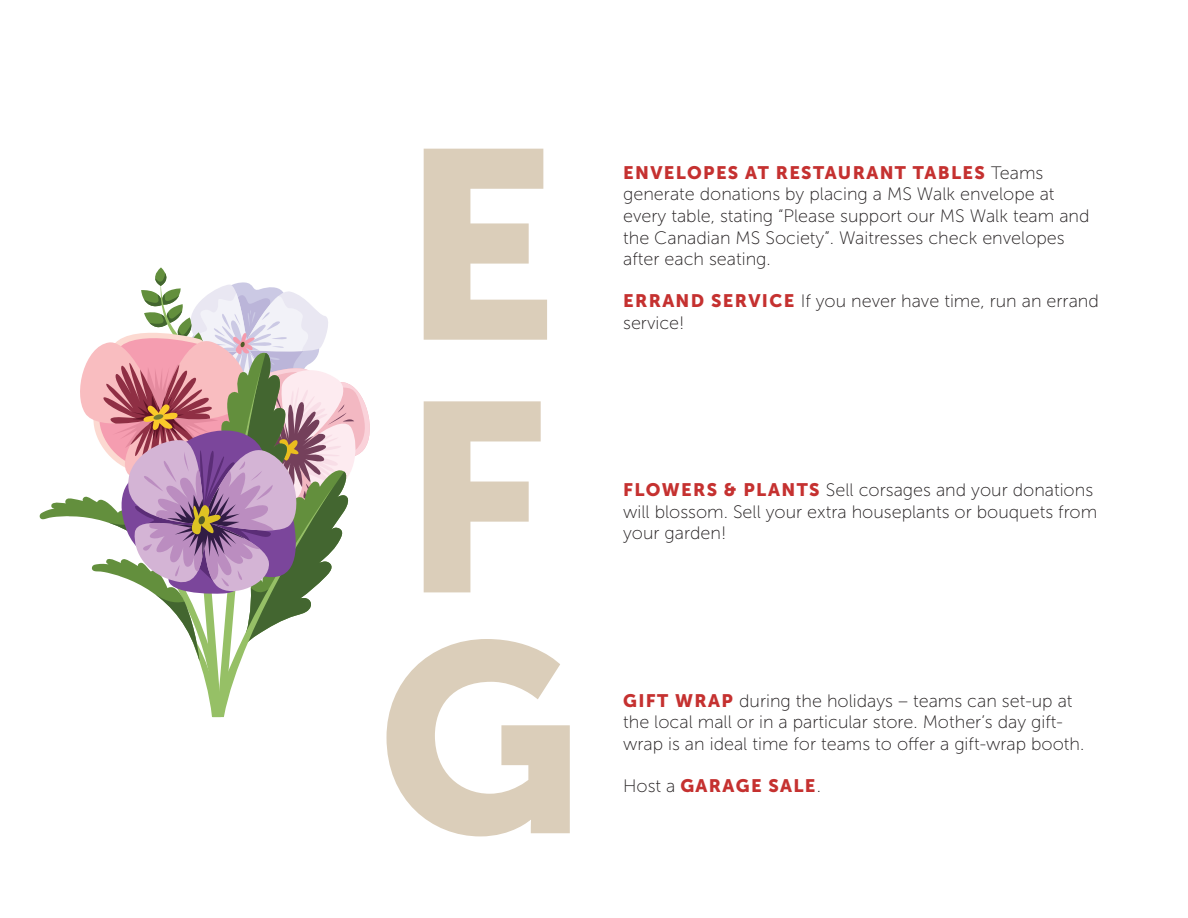
<style>
.page{position:relative;width:1188px;height:918px;background:#fff}
.page>*{position:absolute;margin:0;border:0;box-sizing:border-box;transform-origin:0 0}
.t1{font:267.15px "Museo Sans 900";color:#dbceba}
.t2{font:18px/21.6px "Museo Sans 100";color:#231f20}
.t3{font:18px "Museo Sans 900";letter-spacing:.075em;color:#c53130}
.s1{font-family:"Museo Sans 900";color:#c53130}
.s2{font-family:"Museo Sans 100";color:#231f20}
</style>
<div class="page">
<svg style="left:39px;top:267px;width:331px;height:450px"></svg>
<p class="t1" style="left:401px;top:94px;width:159px">E</p>
<p class="t1" style="left:401px;top:347px;width:148px">F</p>
<p class="t1" style="left:377px;top:588px;width:207px">G</p>
<p class="t2" style="left:623px;top:162px;width:468px"><span class="s1">ENVELOPES AT RESTAURANT TABLES</span> Teams generate donations by placing a MS Walk envelope at every table, stating “Please support our MS Walk team and the Canadian MS Society”. Waitresses check envelopes after each seating.</p>
<p class="t2" style="left:623px;top:290px;width:477px"><span class="s1">ERRAND SERVICE</span> If you never have time, run an errand service!</p>
<p class="t2" style="left:623px;top:479px;width:476px"><span class="s1">FLOWERS &amp; PLANTS</span> Sell corsages and your donations will blossom. Sell your extra houseplants or bouquets from your garden!</p>
<p class="t2" style="left:623px;top:690px;width:463px"><span class="s1">GIFT WRAP</span> during the holidays – teams can set-up at the local mall or in a particular store. Mother’s day gift&shy;wrap is an ideal time for teams to offer a gift-wrap booth.</p>
<p class="t3" style="left:623px;top:775px;width:199px"><span class="s2">Host a</span> GARAGE SALE<span class="s2">.</span></p>
</div>
